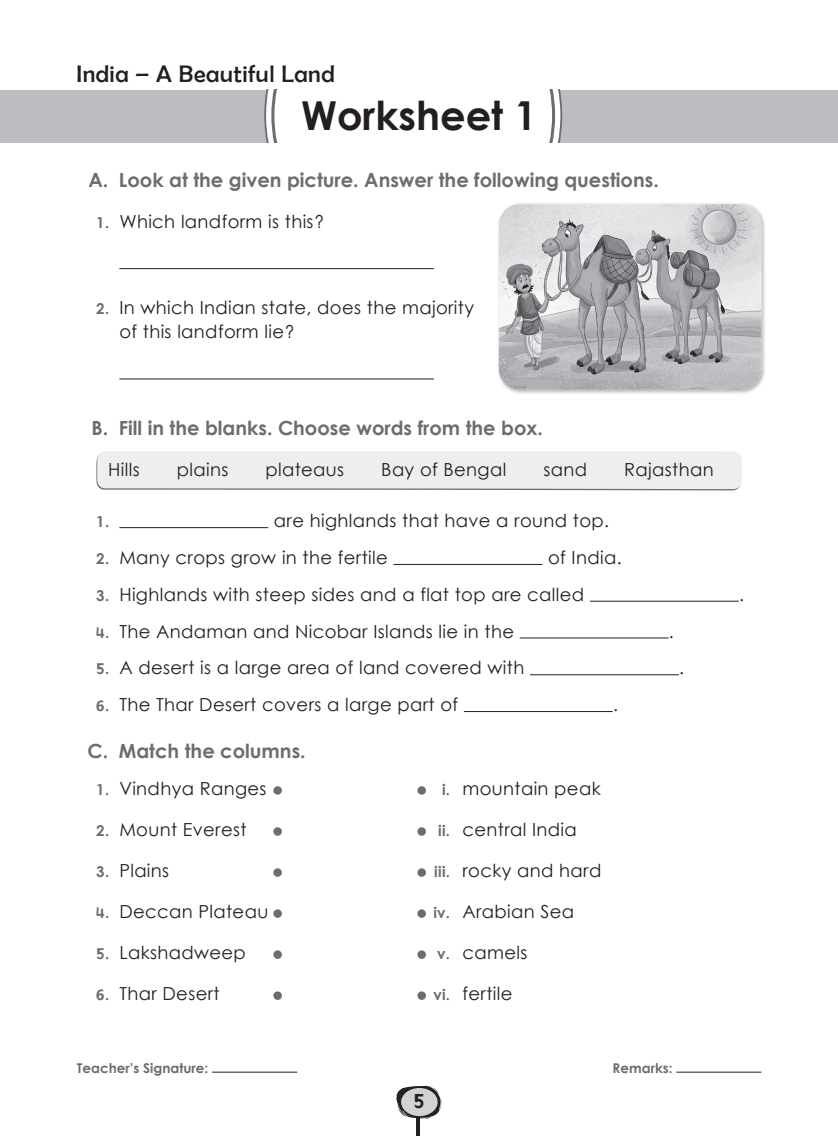
<style>
.page{position:relative;width:838px;height:1136px;background:#fff}
.page>*{position:absolute;margin:0;border:0;box-sizing:border-box;transform-origin:0 0}
.Rubric{font:39.9px "Century Gothic Bold New";color:#231f20}
.Chapter_heading{font:24px "Berlin Sans FB";letter-spacing:.02em;color:#231f20}
.Rubric-2{font:19.5px "Century Gothic Bold New";color:#6c6d70}
.t1{font:19.5px "Century Gothic Bold New";color:#231f20}
.Sub_rubric{font:18px/24px "Century Gothic Regular New";letter-spacing:.02em;color:#231f20}
.Sub_rubric-2{font:15px "Century Gothic Bold New";color:#6c6d70}
.t2{font:13.5px "Century Gothic Bold New";color:#6c6d70}
.s1{font-family:"Century Gothic Bold New";font-size:15px;color:#6c6d70}
</style>
<div class="page">
<hr style="left:212px;top:1071px;width:85px;height:1px;background:#231f20">
<hr style="left:676px;top:1071px;width:85px;height:1px;background:#231f20">
<hr style="left:416px;top:1113px;width:4px;height:22px;background:#231f20">
<svg style="left:396px;top:1085px;width:46px;height:33px"></svg>
<div style="left:401px;top:1087px;width:36px;height:28px;background:#d1d2d4;border-radius:50%"></div>
<hr style="left:119px;top:268px;width:315px;height:1px;background:#231f20">
<hr style="left:119px;top:378px;width:315px;height:1px;background:#231f20">
<svg style="left:96px;top:451px;width:646px;height:40px;background:#eaeaeb"></svg>
<hr style="left:119px;top:527px;width:149px;height:1px;background:#231f20">
<hr style="left:393px;top:564px;width:149px;height:1px;background:#231f20">
<hr style="left:590px;top:600px;width:149px;height:1px;background:#231f20">
<hr style="left:520px;top:637px;width:148px;height:1px;background:#231f20">
<hr style="left:530px;top:674px;width:149px;height:1px;background:#231f20">
<hr style="left:464px;top:711px;width:148px;height:1px;background:#231f20">
<div style="left:273px;top:786px;width:9px;height:8px;background:#6c6d70;border-radius:50%"></div>
<div style="left:417px;top:786px;width:9px;height:8px;background:#6c6d70;border-radius:50%"></div>
<div style="left:273px;top:827px;width:9px;height:8px;background:#6c6d70;border-radius:50%"></div>
<div style="left:417px;top:827px;width:9px;height:8px;background:#6c6d70;border-radius:50%"></div>
<div style="left:273px;top:868px;width:9px;height:8px;background:#6c6d70;border-radius:50%"></div>
<div style="left:417px;top:868px;width:9px;height:8px;background:#6c6d70;border-radius:50%"></div>
<div style="left:273px;top:909px;width:9px;height:8px;background:#6c6d70;border-radius:50%"></div>
<div style="left:417px;top:909px;width:9px;height:8px;background:#6c6d70;border-radius:50%"></div>
<div style="left:273px;top:950px;width:9px;height:8px;background:#6c6d70;border-radius:50%"></div>
<div style="left:417px;top:950px;width:9px;height:8px;background:#6c6d70;border-radius:50%"></div>
<div style="left:273px;top:991px;width:9px;height:8px;background:#6c6d70;border-radius:50%"></div>
<div style="left:417px;top:991px;width:9px;height:8px;background:#6c6d70;border-radius:50%"></div>
<div style="left:497px;top:202px;width:269px;height:192px;background:#231f20;opacity:.33"></div>
<img style="left:499px;top:204px;width:262px;height:186px">
<div style="left:0;top:90px;width:838px;height:52px;background:#bcbdc0"></div>
<div style="left:264px;top:90px;width:298px;height:52px;background:#fff"></div>
<p class="Chapter_heading" style="left:77px;top:60px;width:260px">India – A Beautiful Land</p>
<p class="Rubric" style="left:301px;top:85px;width:237px">Worksheet 1</p>
<p class="Rubric-2" style="left:88px;top:165px;width:572px">A. Look at the given picture. Answer the following questions.</p>
<p class="Sub_rubric" style="left:96px;top:209px;width:230px"><span class="s1">1.</span> Which landform is this?</p>
<p class="Sub_rubric" style="left:119px;top:295px;width:356px;text-indent:-23px"><span class="s1">2.</span> In which Indian state, does the majority of this landform lie?</p>
<p class="Rubric-2" style="left:92px;top:412px;width:453px">B. Fill in the blanks. Choose words from the box.</p>
<p class="Sub_rubric" style="left:108px;top:457px;width:33px">Hills</p>
<p class="Sub_rubric" style="left:177px;top:457px;width:53px">plains</p>
<p class="Sub_rubric" style="left:265px;top:457px;width:80px">plateaus</p>
<p class="Sub_rubric" style="left:381px;top:457px;width:127px">Bay of Bengal</p>
<p class="Sub_rubric" style="left:543px;top:457px;width:45px">sand</p>
<p class="Sub_rubric" style="left:624px;top:457px;width:91px">Rajasthan</p>
<p class="Sub_rubric-2" style="left:96px;top:510px;width:14px">1.</p>
<p class="Sub_rubric" style="left:274px;top:508px;width:337px">are highlands that have a round top.</p>
<p class="Sub_rubric" style="left:96px;top:545px;width:293px"><span class="s1">2.</span> Many crops grow in the fertile</p>
<p class="Sub_rubric" style="left:548px;top:545px;width:75px">of India.</p>
<p class="Sub_rubric" style="left:96px;top:582px;width:489px"><span class="s1">3.</span> Highlands with steep sides and a flat top are called</p>
<p class="Sub_rubric" style="left:739px;top:582px;width:6px">.</p>
<p class="Sub_rubric" style="left:96px;top:618px;width:419px"><span class="s1">4.</span> The Andaman and Nicobar Islands lie in the</p>
<p class="Sub_rubric" style="left:669px;top:618px;width:6px">.</p>
<p class="Sub_rubric" style="left:96px;top:655px;width:429px"><span class="s1">5.</span> A desert is a large area of land covered with</p>
<p class="Sub_rubric" style="left:679px;top:655px;width:6px">.</p>
<p class="Sub_rubric" style="left:96px;top:692px;width:363px"><span class="s1">6.</span> The Thar Desert covers a large part of</p>
<p class="Sub_rubric" style="left:613px;top:692px;width:6px">.</p>
<p class="Rubric-2" style="left:88px;top:736px;width:219px">C. Match the columns.</p>
<p class="Sub_rubric" style="left:96px;top:775px;width:172px"><span class="s1">1.</span> Vindhya Ranges</p>
<p class="Sub_rubric" style="left:442px;top:775px;width:160px"><span class="s1">i.</span> mountain peak</p>
<p class="Sub_rubric" style="left:96px;top:816px;width:152px"><span class="s1">2.</span> Mount Everest</p>
<p class="Sub_rubric" style="left:438px;top:816px;width:140px"><span class="s1">ii.</span> central India</p>
<p class="Sub_rubric" style="left:96px;top:857px;width:74px"><span class="s1">3.</span> Plains</p>
<p class="Sub_rubric" style="left:434px;top:857px;width:169px"><span class="s1">iii.</span> rocky and hard</p>
<p class="Sub_rubric" style="left:96px;top:898px;width:173px"><span class="s1">4.</span> Deccan Plateau</p>
<p class="Sub_rubric" style="left:433px;top:898px;width:142px"><span class="s1">iv.</span> Arabian Sea</p>
<p class="Sub_rubric" style="left:96px;top:939px;width:151px"><span class="s1">5.</span> Lakshadweep</p>
<p class="Sub_rubric" style="left:437px;top:939px;width:92px"><span class="s1">v.</span> camels</p>
<p class="Sub_rubric" style="left:96px;top:981px;width:125px"><span class="s1">6.</span> Thar Desert</p>
<p class="Sub_rubric" style="left:433px;top:981px;width:81px"><span class="s1">vi.</span> fertile</p>
<p class="t2" style="left:77px;top:1057px;width:133px">Teacher’s Signature:</p>
<p class="t2" style="left:612px;top:1057px;width:61px">Remarks:</p>
<p class="t1" style="left:413px;top:1085px;width:12px">5</p>
</div>
